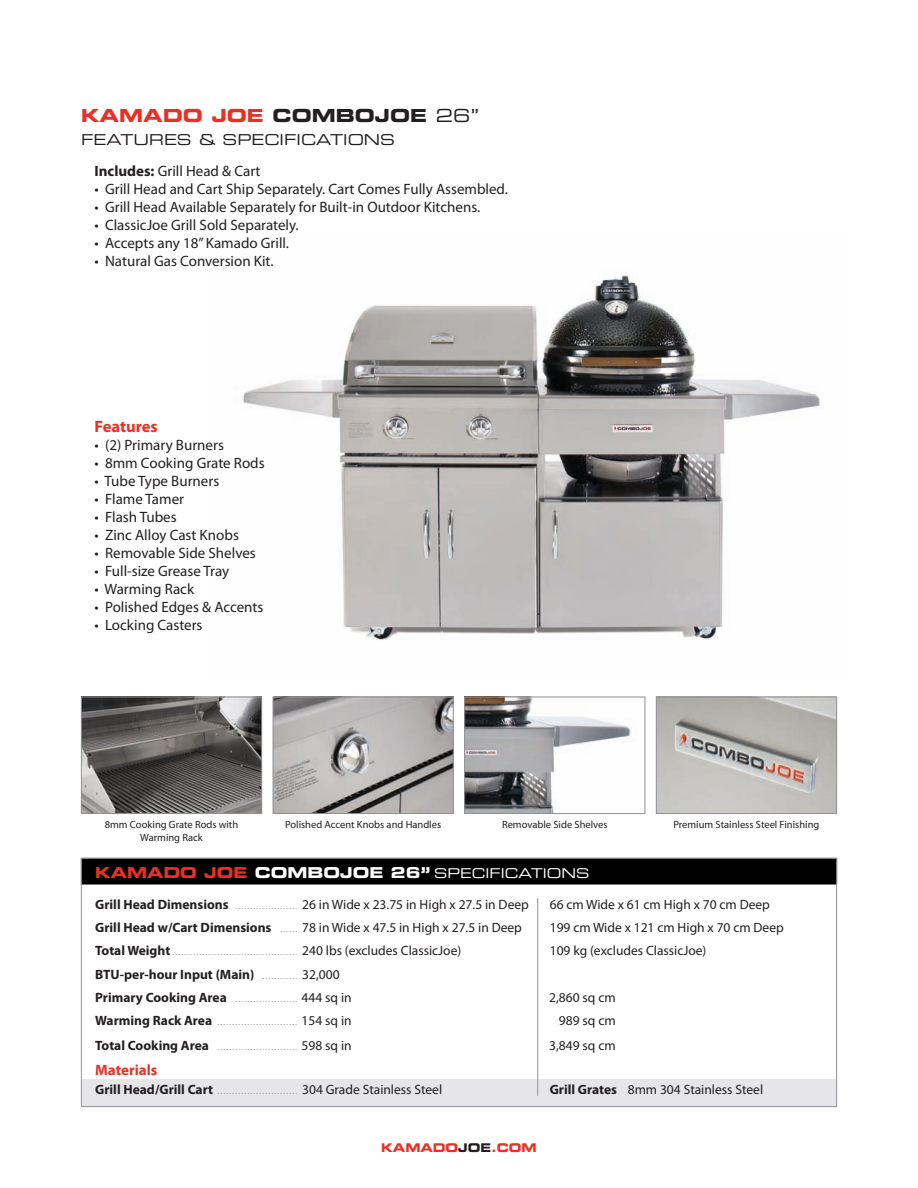
<style>
.page{position:relative;width:918px;height:1188px;background:#fff}
.page>*{position:absolute;margin:0;border:0;box-sizing:border-box;transform-origin:0 0}
.t1{font:18px "Eurostile Bold Extended Two";color:#ee2e22}
.t2{font:700 16.5px "Myriad Pro";color:#ee2e22}
.t3{font:15px "Myriad Pro";color:#231f20}
.t4{font:15px "Eurostile Extended Two";color:#231f20}
.t5{font:700 15px "Myriad Pro";color:#ee2e22}
.t6{font:13.5px "Myriad Pro";color:#231f20}
.t7{font:700 13.5px "Myriad Pro";color:#231f20}
.t8{font:13.5px "Eurostile Extended Two";color:#fff}
.t9{font:12px "Eurostile Bold Extended Two";color:#ee2e22;scale:.95 1}
.t10{font:10.5px "Myriad Pro";color:#231f20}
.s1{color:#231f20}
.s2{font-family:"Eurostile Extended Two";color:#231f20}
.s3{font-weight:700}
.s4{font-family:"Eurostile Bold Extended Two";font-size:15px;color:#ee2e22}
.s5{font-family:"Eurostile Bold Extended Two";font-size:15px}
.s6{font-size:9px;color:#919295}
.s7{font-weight:400;font-size:9px;color:#919295}
.s8{font-weight:400}
</style>
<div class="page">
<img style="left:658px;top:699px;width:177px;height:113px">
<div style="left:656px;top:697px;width:181px;height:117px;border:1px solid #919295"></div>
<img style="left:466px;top:699px;width:165px;height:113px">
<div style="left:464px;top:697px;width:181px;height:117px;border:1px solid #919295"></div>
<img style="left:275px;top:699px;width:177px;height:113px">
<div style="left:273px;top:697px;width:181px;height:117px;border:1px solid #919295"></div>
<img style="left:83px;top:699px;width:177px;height:113px">
<div style="left:81px;top:697px;width:181px;height:117px;border:1px solid #919295"></div>
<img style="left:242px;top:275px;width:580px;height:365px">
<div style="left:81px;top:858px;width:756px;height:26px;background:#000"></div>
<div style="left:81px;top:1080px;width:756px;height:27px;background:#e6e6e8"></div>
<div style="left:81px;top:858px;width:756px;height:249px;border:1px solid #919295"></div>
<hr style="left:537px;top:898px;width:1px;height:198px;background:#919295">
<p class="t1" style="left:81px;top:103px;width:400px">KAMADO JOE <span class="s1">COMBOJOE</span> <span class="s2">26”</span></p>
<p class="t4" style="left:81px;top:129px;width:316px">FEATURES &amp; SPECIFICATIONS</p>
<p class="t3" style="left:94px;top:163px;width:168px"><span class="s3">Includes:</span> Grill Head &amp; Cart</p>
<p class="t3" style="left:94px;top:181px;width:415px">• Grill Head and Cart Ship Separately. Cart Comes Fully Assembled.</p>
<p class="t3" style="left:94px;top:199px;width:387px">• Grill Head Available Separately for Built-in Outdoor Kitchens.</p>
<p class="t3" style="left:94px;top:217px;width:206px">• ClassicJoe Grill Sold Separately.</p>
<p class="t3" style="left:94px;top:235px;width:196px">• Accepts any 18” Kamado Grill.</p>
<p class="t3" style="left:94px;top:253px;width:181px">• Natural Gas Conversion Kit.</p>
<p class="t2" style="left:94px;top:415px;width:65px">Features</p>
<p class="t3" style="left:94px;top:436px;width:131px">• (2) Primary Burners</p>
<p class="t3" style="left:94px;top:454px;width:172px">• 8mm Cooking Grate Rods</p>
<p class="t3" style="left:94px;top:472px;width:126px">• Tube Type Burners</p>
<p class="t3" style="left:94px;top:490px;width:91px">• Flame Tamer</p>
<p class="t3" style="left:94px;top:508px;width:84px">• Flash Tubes</p>
<p class="t3" style="left:94px;top:526px;width:146px">• Zinc Alloy Cast Knobs</p>
<p class="t3" style="left:94px;top:544px;width:163px">• Removable Side Shelves</p>
<p class="t3" style="left:94px;top:562px;width:136px">• Full-size Grease Tray</p>
<p class="t3" style="left:94px;top:580px;width:101px">• Warming Rack</p>
<p class="t3" style="left:94px;top:598px;width:170px">• Polished Edges &amp; Accents</p>
<p class="t3" style="left:94px;top:616px;width:110px">• Locking Casters</p>
<p class="t10" style="left:105px;top:819px;width:135px">8mm Cooking Grate Rods with</p>
<p class="t10" style="left:285px;top:819px;width:158px">Polished Accent Knobs and Handles</p>
<p class="t10" style="left:502px;top:819px;width:107px">Removable Side Shelves</p>
<p class="t10" style="left:674px;top:819px;width:147px">Premium Stainless Steel Finishing</p>
<p class="t10" style="left:140px;top:832px;width:64px">Warming Rack</p>
<p class="t8" style="left:95px;top:864px;width:496px"><span class="s4">KAMADO JOE</span> <span class="s5">COMBOJOE 26”</span> SPECIFICATIONS</p>
<p class="t6" style="left:95px;top:897px;width:435px"><span class="s3">Grill Head Dimensions</span> <span class="s6">…………………</span> 26 in Wide x 23.75 in High x 27.5 in Deep</p>
<p class="t6" style="left:550px;top:897px;width:222px">66 cm Wide x 61 cm High x 70 cm Deep</p>
<p class="t6" style="left:95px;top:920px;width:428px"><span class="s3">Grill Head w/Cart Dimensions</span> <span class="s6">……</span> 78 in Wide x 47.5 in High x 27.5 in Deep</p>
<p class="t6" style="left:550px;top:920px;width:236px">199 cm Wide x 121 cm High x 70 cm Deep</p>
<p class="t6" style="left:95px;top:943px;width:368px"><span class="s3">Total Weight</span> <span class="s6">……………………………………</span> 240 lbs (excludes ClassicJoe)</p>
<p class="t6" style="left:550px;top:943px;width:158px">109 kg (excludes ClassicJoe)</p>
<p class="t7" style="left:95px;top:966px;width:246px">BTU-per-hour Input (Main) <span class="s7">…………</span> <span class="s8">32,000</span></p>
<p class="t7" style="left:95px;top:989px;width:258px">Primary Cooking Area <span class="s7">…………………</span> <span class="s8">444 sq in</span></p>
<p class="t6" style="left:549px;top:990px;width:68px">2,860 sq cm</p>
<p class="t7" style="left:95px;top:1012px;width:258px">Warming Rack Area <span class="s7">………………………</span> <span class="s8">154 sq in</span></p>
<p class="t6" style="left:559px;top:1013px;width:58px">989 sq cm</p>
<p class="t7" style="left:95px;top:1037px;width:258px">Total Cooking Area <span class="s7">………………………</span> <span class="s8">598 sq in</span></p>
<p class="t6" style="left:549px;top:1038px;width:68px">3,849 sq cm</p>
<p class="t5" style="left:95px;top:1060px;width:64px">Materials</p>
<p class="t6" style="left:95px;top:1082px;width:348px"><span class="s3">Grill Head/Grill Cart</span> <span class="s6">………………………</span> 304 Grade Stainless Steel</p>
<p class="t6" style="left:550px;top:1082px;width:215px"><span class="s3">Grill Grates</span> 8mm 304 Stainless Steel</p>
<p class="t9" style="left:381px;top:1139px;width:165px">KAMADO<span class="s1">JOE</span>.COM</p>
</div>
